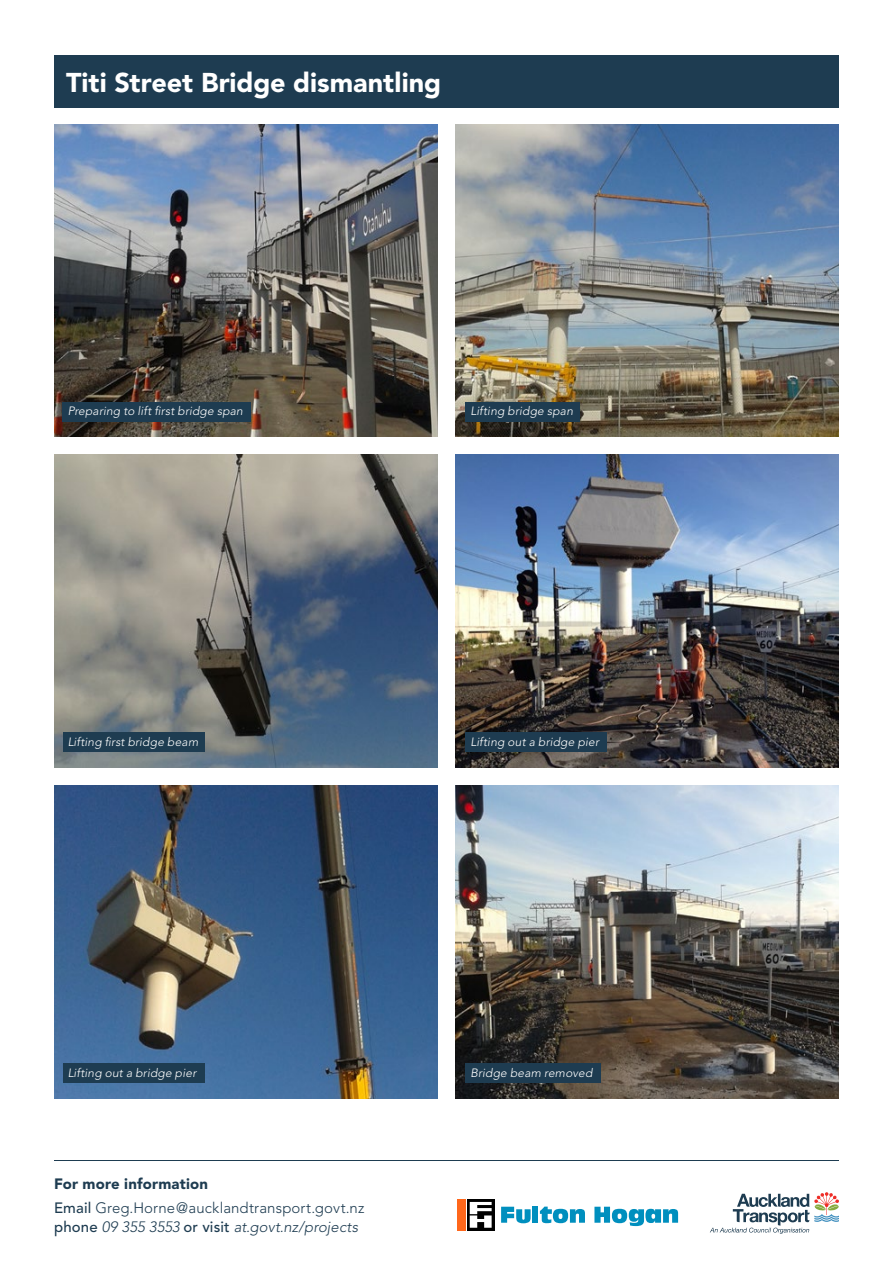
<style>
.page{position:relative;width:893px;height:1263px;background:#fff}
.page>*{position:absolute;margin:0;border:0;box-sizing:border-box;transform-origin:0 0}
.t1{font:900 27px "Avenir";color:#fff}
.t2{font:300 15px/23.7px "Avenir";letter-spacing:.005em;color:#1e3c51}
.t3{font:italic 300 15px "Avenir";letter-spacing:.005em;color:#1e3c51}
.t4{font:italic 300 12px "Avenir";letter-spacing:.015em;color:#fff}
.s1{font-weight:900}
.s2{font-weight:500}
.s3{font-weight:500;font-style:normal}
</style>
<div class="page">
<div style="left:54px;top:56px;width:785px;height:52px;background:#1e3c51"></div>
<hr style="left:54px;top:1160px;width:785px;height:1px;background:#1e3c51">
<img style="left:455px;top:124px;width:384px;height:313px">
<img style="left:455px;top:455px;width:384px;height:312px">
<img style="left:455px;top:785px;width:384px;height:313px">
<img style="left:54px;top:124px;width:383px;height:313px">
<img style="left:54px;top:455px;width:383px;height:312px">
<img style="left:54px;top:785px;width:383px;height:313px">
<div style="left:63px;top:402px;width:188px;height:19px;background:#1e3c51"></div>
<div style="left:63px;top:733px;width:141px;height:19px;background:#1e3c51"></div>
<div style="left:63px;top:1063px;width:141px;height:19px;background:#1e3c51"></div>
<div style="left:465px;top:402px;width:115px;height:19px;background:#1e3c51"></div>
<div style="left:465px;top:733px;width:142px;height:19px;background:#1e3c51"></div>
<div style="left:465px;top:1063px;width:135px;height:19px;background:#1e3c51"></div>
<svg style="left:467px;top:1199px;width:28px;height:32px"></svg>
<svg style="left:470px;top:1202px;width:22px;height:26px"></svg>
<svg style="left:501px;top:1207px;width:30px;height:16px"></svg>
<div style="left:532px;top:1206px;width:6px;height:17px;background:#008fbe"></div>
<svg style="left:540px;top:1206px;width:45px;height:17px"></svg>
<svg style="left:594px;top:1207px;width:84px;height:19px"></svg>
<div style="left:457px;top:1199px;width:9px;height:32px;background:#ff671b"></div>
<svg style="left:710px;top:1192px;width:129px;height:42px"></svg>
<h1 class="t1" style="left:66px;top:67px;width:377px">Titi Street Bridge dismantling</h1>
<p class="t4" style="left:68px;top:404px;width:177px">Preparing to lift first bridge span</p>
<p class="t4" style="left:470px;top:404px;width:104px">Lifting bridge span</p>
<p class="t4" style="left:68px;top:735px;width:132px">Lifting first bridge beam</p>
<p class="t4" style="left:470px;top:735px;width:130px">Lifting out a bridge pier</p>
<p class="t4" style="left:68px;top:1065px;width:130px">Lifting out a bridge pier</p>
<p class="t2" style="left:54px;top:1172px;width:312px"><span class="s1">For more information<br></span><span class="s2">Email</span> Greg.Horne@aucklandtransport.govt.nz</p>
<p class="t3" style="left:54px;top:1218px;width:306px"><span class="s3">phone</span> 09 355 3553 <span class="s3">or visit</span> at.govt.nz/projects</p>
<p class="t4" style="left:470px;top:1065px;width:124px">Bridge beam removed</p>
</div>
